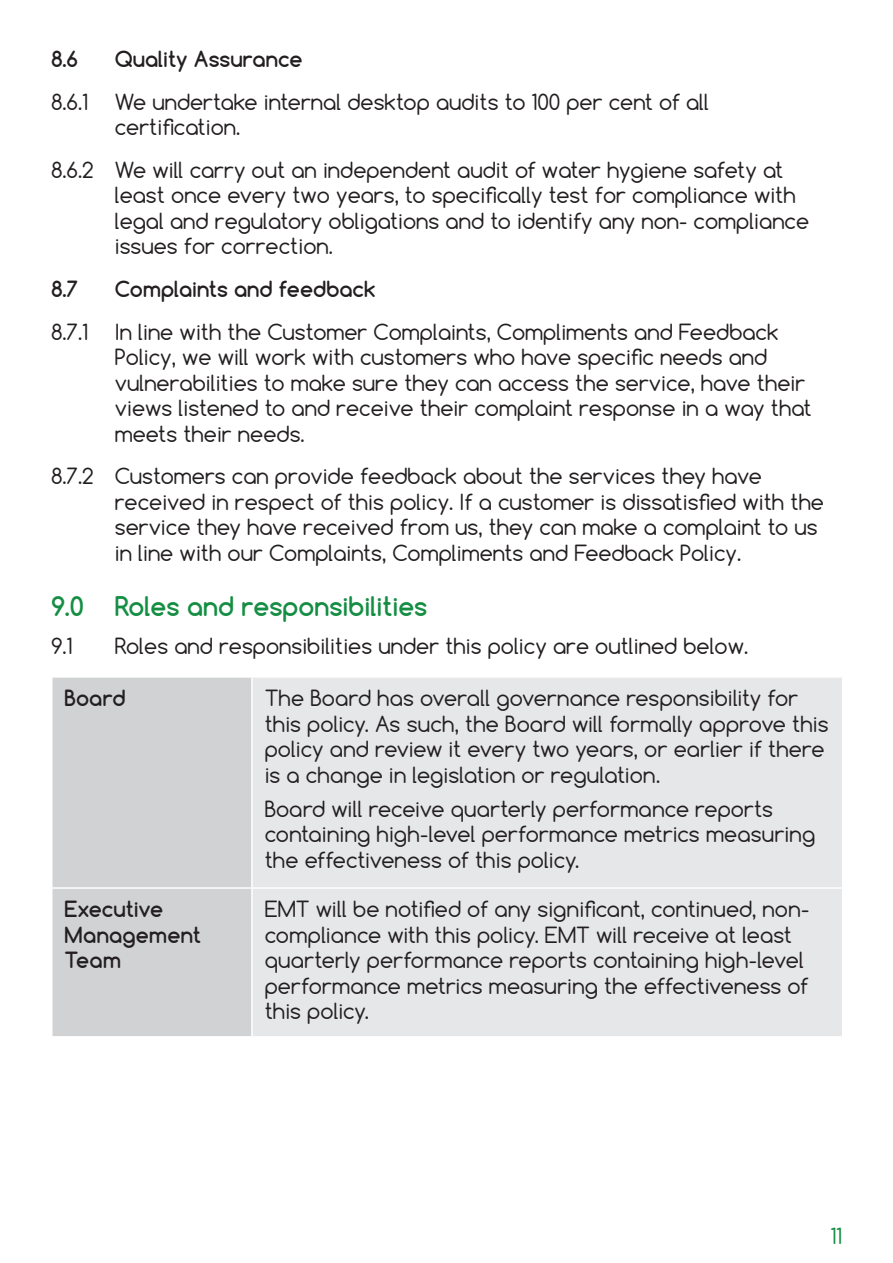
<style>
.page{position:relative;width:893px;height:1263px;background:#fff}
.page>*{position:absolute;margin:0;border:0;box-sizing:border-box;transform-origin:0 0}
.t1{font:700 25.5px "Comfortaa";color:#158e44}
.t2{font:21px/25.5px "Comfortaa";color:#231f20}
.t3{font:700 21px/25.5px "Comfortaa";color:#231f20}
.t4{font:21px "Comfortaa";color:#158e44}
</style>
<div class="page">
<div style="left:53px;top:678px;width:198px;height:358px;background:#d1d2d4"></div>
<div style="left:253px;top:678px;width:589px;height:358px;background:#e6e7e9"></div>
<hr style="left:51px;top:887px;width:201px;height:2px;background:#fff">
<hr style="left:252px;top:887px;width:591px;height:2px;background:#fff">
<p class="t3" style="left:51px;top:46px;width:29px">8.6</p>
<p class="t3" style="left:115px;top:46px;width:189px">Quality Assurance</p>
<p class="t2" style="left:51px;top:89px;width:38px">8.6.1</p>
<p class="t2" style="left:115px;top:89px;width:596px">We undertake internal desktop audits to 100 per cent of all certification.</p>
<p class="t2" style="left:115px;top:157px;width:696px;text-indent:-64px">8.6.2 We will carry out an independent audit of water hygiene safety at least once every two years, to specifically test for compliance with legal and regulatory obligations and to identify any non- compliance issues for correction.</p>
<p class="t3" style="left:51px;top:276px;width:29px">8.7</p>
<p class="t3" style="left:115px;top:276px;width:262px">Complaints and feedback</p>
<p class="t2" style="left:51px;top:319px;width:38px">8.7.1</p>
<p class="t2" style="left:115px;top:319px;width:698px">In line with the Customer Complaints, Compliments and Feedback Policy, we will work with customers who have specific needs and vulnerabilities to make sure they can access the service, have their views listened to and receive their complaint response in a way that meets their needs.</p>
<p class="t2" style="left:115px;top:463px;width:711px;text-indent:-64px">8.7.2 Customers can provide feedback about the services they have received in respect of this policy. If a customer is dissatisfied with the service they have received from us, they can make a complaint to us in line with our Complaints, Compliments and Feedback Policy.</p>
<p class="t1" style="left:51px;top:590px;width:378px">9.0 Roles and responsibilities</p>
<p class="t2" style="left:51px;top:633px;width:23px">9.1</p>
<p class="t2" style="left:115px;top:633px;width:635px">Roles and responsibilities under this policy are outlined below.</p>
<p class="t3" style="left:65px;top:685px;width:63px">Board</p>
<p class="t2" style="left:265px;top:685px;width:565px">The Board has overall governance responsibility for this policy. As such, the Board will formally approve this policy and review it every two years, or earlier if there is a change in legislation or regulation.</p>
<p class="t2" style="left:265px;top:796px;width:552px">Board will receive quarterly performance reports containing high-level performance metrics measuring the effectiveness of this policy.</p>
<p class="t3" style="left:65px;top:896px;width:138px">Executive<br>Management<br>Team</p>
<p class="t2" style="left:265px;top:896px;width:546px">EMT will be notified of any significant, continued, non&shy;compliance with this policy. EMT will receive at least quarterly performance reports containing high-level performance metrics measuring the effectiveness of this policy.</p>
<p class="t4" style="left:830px;top:1223px;width:13px">11</p>
</div>
